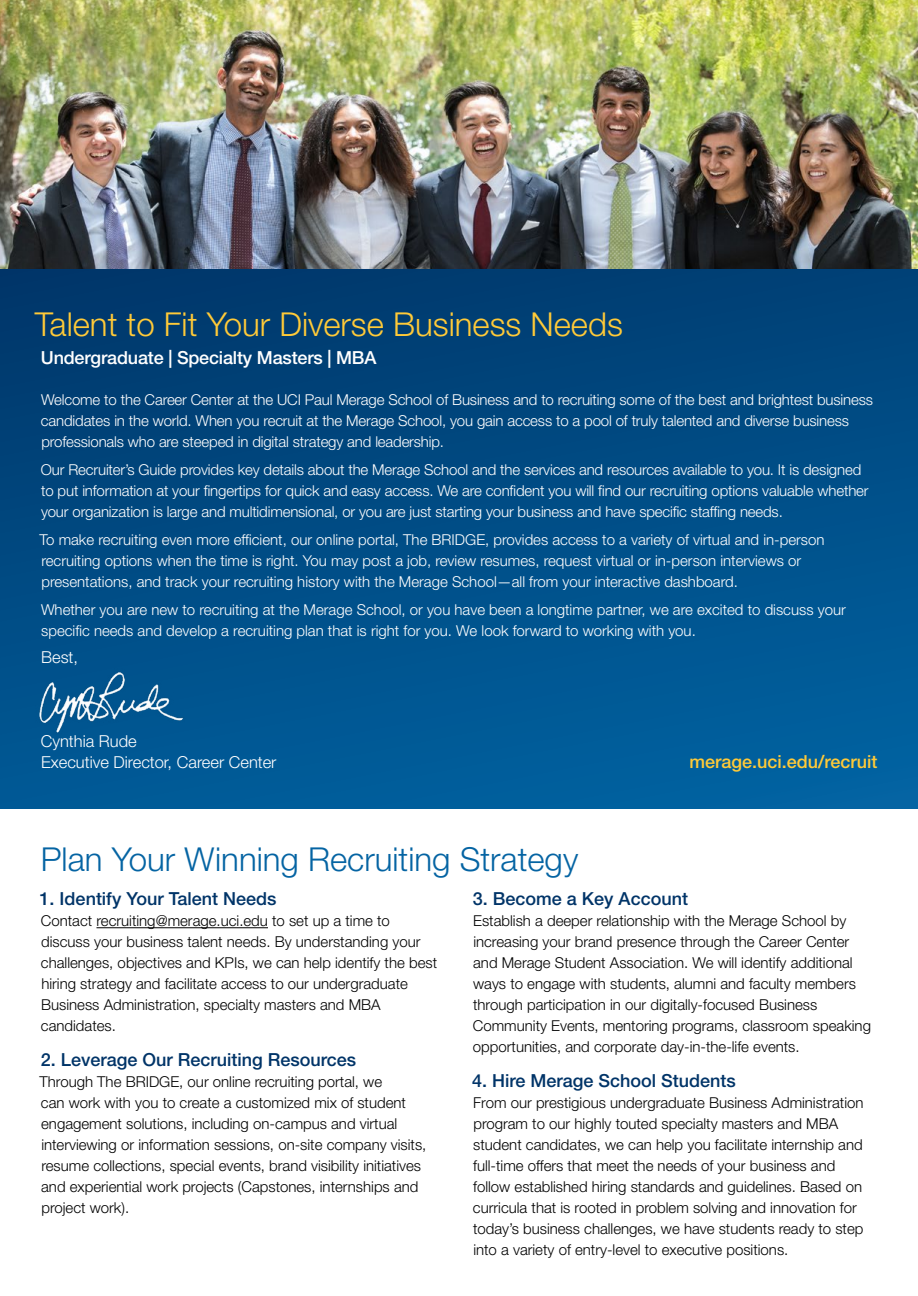
<style>
.page{position:relative;width:918px;height:1296px;background:#fff}
.page>*{position:absolute;margin:0;border:0;box-sizing:border-box;transform-origin:0 0}
.t1{font:300 33px "Helvetica Neue LT Pro";color:#ffca38}
.t2{font:300 33px "Helvetica Neue LT Pro";color:#0564a3}
.t3{font:500 18px "Helvetica Neue LT Pro";color:#003468}
.t4{font:500 18px "Helvetica Neue LT Pro";letter-spacing:-.01em;color:#fff}
.t5{font:500 18px "Helvetica Neue LT Pro";color:#ffca38}
.t6{font:300 16.5px/21px "Helvetica Neue LT Pro";color:#fff}
.t7{font:300 15px/21px "Helvetica Neue LT Pro";color:#000}
.t8{font:300 15px/21px "Helvetica Neue LT Pro";letter-spacing:-.01em;color:#fff}
</style>
<div class="page">
<div style="left:0;top:260px;width:918px;height:549px;background:linear-gradient(to bottom,#003b6f,#00609e)"></div>
<img style="left:0;top:0;width:918px;height:269px">
<img style="left:36px;top:669px;width:152px;height:66px">
<hr style="left:96px;top:927px;width:172px;height:1px;background:#000">
<h1 class="t1" style="left:35px;top:304px;width:589px">Talent to Fit Your Diverse Business Needs</h1>
<p class="t4" style="left:41px;top:347px;width:337px">Undergraduate | Specialty Masters | MBA</p>
<p class="t8" style="left:41px;top:389px;width:834px">Welcome to the Career Center at the UCI Paul Merage School of Business and to recruiting some of the best and brightest business candidates in the world. When you recruit at the Merage School, you gain access to a pool of truly talented and diverse business professionals who are steeped in digital strategy and leadership.</p>
<p class="t8" style="left:41px;top:459px;width:829px">Our Recruiter’s Guide provides key details about the Merage School and the services and resources available to you. It is designed to put information at your fingertips for quick and easy access. We are confident you will find our recruiting options valuable whether your organization is large and multidimensional, or you are just starting your business and have specific staffing needs.</p>
<p class="t8" style="left:40px;top:529px;width:786px">To make recruiting even more efficient, our online portal, The BRIDGE, provides access to a variety of virtual and in-person recruiting options when the time is right. You may post a job, review resumes, request virtual or in-person interviews or presentations, and track your recruiting history with the Merage School—all from your interactive dashboard.</p>
<p class="t8" style="left:41px;top:599px;width:806px">Whether you are new to recruiting at the Merage School, or you have been a longtime partner, we are excited to discuss your specific needs and develop a recruiting plan that is right for you. We look forward to working with you.</p>
<p class="t6" style="left:41px;top:647px;width:38px">Best,</p>
<p class="t6" style="left:41px;top:730px;width:237px">Cynthia Rude<br>Executive Director, Career Center</p>
<p class="t5" style="left:689px;top:751px;width:190px">merage.uci.edu/recruit</p>
<h1 class="t2" style="left:41px;top:839px;width:539px">Plan Your Winning Recruiting Strategy</h1>
<p class="t3" style="left:40px;top:888px;width:238px">1. Identify Your Talent Needs</p>
<p class="t7" style="left:41px;top:910px;width:398px">Contact recruiting@merage.uci.edu to set up a time to discuss your business talent needs. By understanding your challenges, objectives and KPIs, we can help identify the best hiring strategy and facilitate access to our undergraduate Business Administration, specialty masters and MBA candidates.</p>
<p class="t3" style="left:41px;top:1049px;width:317px">2. Leverage Our Recruiting Resources</p>
<p class="t7" style="left:40px;top:1071px;width:388px">Through The BRIDGE, our online recruiting portal, we<br>can work with you to create a customized mix of student engagement solutions, including on-campus and virtual interviewing or information sessions, on-site company visits, resume collections, special events, brand visibility initiatives and experiential work projects (Capstones, internships and project work).</p>
<p class="t3" style="left:473px;top:888px;width:217px">3. Become a Key Account</p>
<p class="t7" style="left:473px;top:910px;width:400px">Establish a deeper relationship with the Merage School by increasing your brand presence through the Career Center and Merage Student Association. We will identify additional ways to engage with students, alumni and faculty members through participation in our digitally-focused Business Community Events, mentoring programs, classroom speaking opportunities, and corporate day-in-the-life events.</p>
<p class="t3" style="left:472px;top:1070px;width:265px">4. Hire Merage School Students</p>
<p class="t7" style="left:473px;top:1092px;width:392px">From our prestigious undergraduate Business Administration program to our highly touted specialty masters and MBA student candidates, we can help you facilitate internship and full-time offers that meet the needs of your business and follow established hiring standards and guidelines. Based on curricula that is rooted in problem solving and innovation for today’s business challenges, we have students ready to step into a variety of entry-level to executive positions.</p>
</div>
